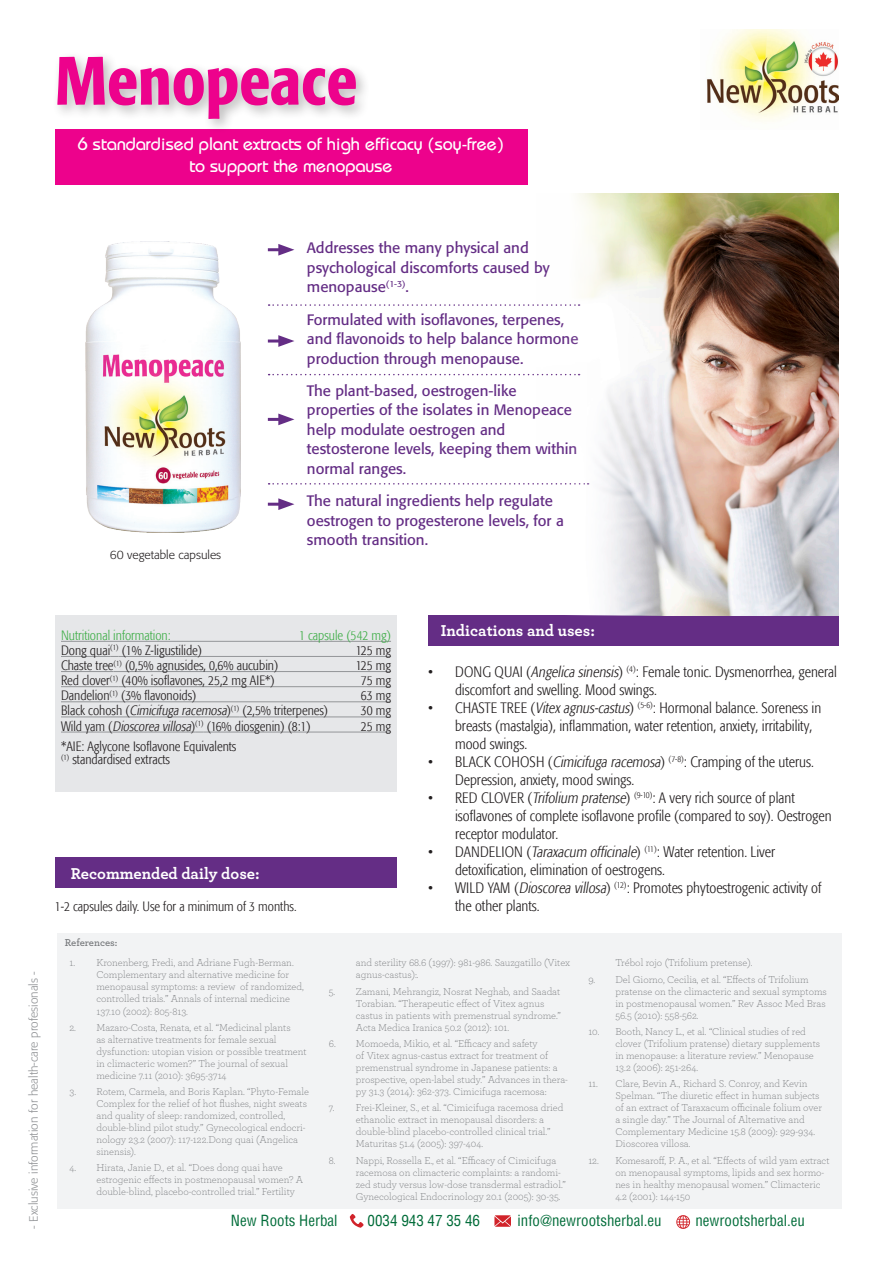
<style>
.page{position:relative;width:893px;height:1263px;background:#fff}
.page>*{position:absolute;margin:0;border:0;box-sizing:border-box;transform-origin:0 0}
.t1{font:500 condensed 67.5px "Formata";color:#ed028c}
.t2{font:18px "Bauhaus";color:#fff}
.Título_párrafo{font:700 16.5px "Archer";color:#fff}
.t3{font:300 condensed 15px/18px "Formata";color:#231f20}
.t4{font:15px/19.5px "Formata";color:#642d85}
.t5{font:condensed 15px "Helvetica";color:#006c39}
.t6{font:300 condensed 13.5px "Formata";color:#231f20}
.t7{font:300 condensed 13.5px "Formata";color:#40ae49}
.t8{font:300 12px "Formata";color:#919396}
.t9{font:300 12px "Formata";color:#231f20}
.t10{font:300 10.5px/12px "Archer";color:#76787b}
.t11{font:600 10.5px "Archer";letter-spacing:-.01em;color:#76787b}
.s1{font-style:italic}
</style>
<div class="page">
<div style="left:55px;top:129px;width:472px;height:56px;background:#ed028c"></div>
<div style="left:57px;top:933px;width:785px;height:276px;background:#f2f3f4"></div>
<img style="left:85px;top:242px;width:156px;height:291px">
<div style="left:55px;top:615px;width:341px;height:177px;background:#e6e7e9"></div>
<div style="left:52px;top:51px;width:319px;height:83px;background:#231f20;opacity:.3"></div>
<img style="left:706px;top:30px;width:132px;height:92px">
<svg style="left:269px;top:304px;width:265px;height:2px"></svg>
<svg style="left:269px;top:483px;width:265px;height:2px"></svg>
<hr style="left:268px;top:248px;width:16px;height:3px;background:#642d85">
<svg style="left:278px;top:244px;width:16px;height:12px"></svg>
<hr style="left:268px;top:339px;width:16px;height:3px;background:#642d85">
<svg style="left:278px;top:335px;width:16px;height:12px"></svg>
<hr style="left:268px;top:503px;width:16px;height:3px;background:#642d85">
<svg style="left:278px;top:498px;width:16px;height:12px"></svg>
<div style="left:55px;top:857px;width:341px;height:31px;background:#642d85"></div>
<div style="left:428px;top:615px;width:411px;height:31px;background:#642d85"></div>
<hr style="left:268px;top:418px;width:16px;height:3px;background:#642d85">
<svg style="left:278px;top:413px;width:16px;height:12px"></svg>
<svg style="left:269px;top:374px;width:265px;height:1px"></svg>
<img style="left:537px;top:194px;width:302px;height:421px">
<svg style="left:350px;top:1214px;width:14px;height:14px"></svg>
<svg style="left:676px;top:1215px;width:14px;height:14px"></svg>
<svg style="left:494px;top:1215px;width:17px;height:12px"></svg>
<hr style="left:61px;top:641px;width:330px;height:1px;background:#939598">
<hr style="left:61px;top:656px;width:49px;height:1px;background:#939598">
<hr style="left:119px;top:656px;width:272px;height:1px;background:#939598">
<hr style="left:61px;top:671px;width:53px;height:1px;background:#939598">
<hr style="left:122px;top:671px;width:269px;height:1px;background:#939598">
<hr style="left:61px;top:686px;width:49px;height:1px;background:#939598">
<hr style="left:118px;top:686px;width:273px;height:1px;background:#939598">
<hr style="left:61px;top:701px;width:49px;height:1px;background:#939598">
<hr style="left:118px;top:701px;width:273px;height:1px;background:#939598">
<hr style="left:61px;top:717px;width:170px;height:1px;background:#939598">
<hr style="left:239px;top:717px;width:152px;height:1px;background:#939598">
<hr style="left:61px;top:732px;width:134px;height:1px;background:#939598">
<hr style="left:204px;top:732px;width:187px;height:1px;background:#939598">
<p class="t1" style="left:55px;top:40px;width:304px">Menopeace</p>
<p class="t2" style="left:78px;top:133px;width:428px">6 standardised plant extracts of high efficacy (soy-free)</p>
<p class="t2" style="left:189px;top:154px;width:205px">to support the menopause</p>
<p class="t9" style="left:110px;top:547px;width:113px">60 vegetable capsules</p>
<p class="t4" style="left:307px;top:238px;width:244px">Addresses the many physical and psychological discomforts caused by menopause<sup>(1-3)</sup>.</p>
<p class="t4" style="left:307px;top:309px;width:273px">Formulated with isoflavones, terpenes, and flavonoids to help balance hormone production through menopause.</p>
<p class="t4" style="left:307px;top:381px;width:272px">The plant-based, oestrogen-like properties of the isolates in Menopeace help modulate oestrogen and testosterone levels, keeping them within normal ranges.</p>
<p class="t4" style="left:307px;top:491px;width:258px">The natural ingredients help regulate oestrogen to progesterone levels, for a smooth transition.</p>
<p class="t8" style="left:27px;top:1228px;width:259px;rotate:-90deg">- Exclusive information for health-care profesionals -</p>
<p class="t7" style="left:61px;top:627px;width:111px">Nutritional information:</p>
<p class="t7" style="left:299px;top:627px;width:93px">1 capsule (542 mg)</p>
<p class="t6" style="left:61px;top:642px;width:143px">Dong quai<sup>(1)</sup> (1% Z-ligustilide)</p>
<p class="t6" style="left:356px;top:642px;width:37px">125 mg</p>
<p class="t6" style="left:61px;top:657px;width:219px">Chaste tree<sup>(1)</sup> (0,5% agnusides, 0,6% aucubin)</p>
<p class="t6" style="left:356px;top:657px;width:37px">125 mg</p>
<p class="t6" style="left:61px;top:673px;width:215px">Red clover<sup>(1)</sup> (40% isoflavones, 25,2 mg AIE*)</p>
<p class="t6" style="left:361px;top:673px;width:32px">75 mg</p>
<p class="t6" style="left:61px;top:688px;width:137px">Dandelion<sup>(1)</sup> (3% flavonoids)</p>
<p class="t6" style="left:361px;top:688px;width:32px">63 mg</p>
<p class="t6" style="left:61px;top:703px;width:269px">Black cohosh (<span class="s1">Cimicifuga racemosa</span>)<sup>(1)</sup> (2,5% triterpenes)</p>
<p class="t6" style="left:361px;top:703px;width:32px">30 mg</p>
<p class="t6" style="left:61px;top:718px;width:251px">Wild yam (<span class="s1">Dioscorea villosa</span>)<sup>(1)</sup> (16% diosgenin) (8:1)</p>
<p class="t6" style="left:361px;top:718px;width:32px">25 mg</p>
<p class="t6" style="left:61px;top:738px;width:177px">*AIE: Aglycone Isoflavone Equivalents</p>
<p class="t6" style="left:61px;top:752px;width:111px"><sup>(1)</sup> standardised extracts</p>
<p class="Título_párrafo" style="left:71px;top:860px;width:190px">Recommended daily dose:</p>
<p class="t6" style="left:55px;top:898px;width:243px">1-2 capsules daily. Use for a minimum of 3 months.</p>
<p class="t11" style="left:65px;top:935px;width:54px">References:</p>
<p class="Título_párrafo" style="left:441px;top:617px;width:156px">Indications and uses:</p>
<p class="t3" style="left:455px;top:662px;width:383px;text-indent:-27px">• DONG QUAI (<span class="s1">Angelica sinensis</span>) <sup>(4)</sup>: Female tonic. Dysmenorrhea, general discomfort and swelling. Mood swings.</p>
<p class="t3" style="left:455px;top:698px;width:368px;text-indent:-27px">• CHASTE TREE (<span class="s1">Vitexagnus-castus</span>) <sup>(5-6)</sup>: Hormonal balance. Soreness in breasts (mastalgia), inflammation, water retention, anxiety, irritability, mood swings.</p>
<p class="t3" style="left:455px;top:752px;width:360px;text-indent:-27px">• BLACK COHOSH (<span class="s1">Cimicifuga racemosa</span>) <sup>(7-8)</sup>: Cramping of the uterus.<br>Depression, anxiety, mood swings.</p>
<p class="t3" style="left:455px;top:788px;width:378px;text-indent:-27px">• RED CLOVER (<span class="s1">Trifolium pratense</span>) <sup>(9-10)</sup>: A very rich source of plant isoflavones of complete isoflavone profile (compared to soy). Oestrogen receptor modulator.</p>
<p class="t3" style="left:455px;top:842px;width:322px;text-indent:-27px">• DANDELION (<span class="s1">Taraxacum officinale</span>) <sup>(11)</sup>: Water retention. Liver detoxification, elimination of oestrogens.</p>
<p class="t3" style="left:455px;top:878px;width:368px;text-indent:-27px">• WILD YAM (<span class="s1">Dioscorea villosa</span>) <sup>(12)</sup>: Promotes phytoestrogenic activity of the other plants.</p>
<p class="t10" style="left:96px;top:956px;width:209px;text-indent:-27px">1. Kronenberg, Fredi, and Adriane Fugh-Berman.<br>Complementary and alternative medicine for menopausal symptoms: a review of randomized, controlled trials.” Annals of internal medicine 137.10 (2002): 805-813.</p>
<p class="t10" style="left:96px;top:1021px;width:212px;text-indent:-27px">2. Mazaro-Costa, Renata, et al. “Medicinal plants<br>as alternative treatments for female sexual dysfunction: utopian vision or possible treatment in climacteric women?” The journal of sexual medicine 7.11 (2010): 3695-3714</p>
<p class="t10" style="left:96px;top:1085px;width:214px;text-indent:-27px">3. Rotem, Carmela, and Boris Kaplan. “Phyto-Female Complex for the relief of hot flushes, night sweats and quality of sleep: randomized, controlled, double-blind pilot study.” Gynecological endocri&shy;nology 23.2 (2007): 117-122.Dong quai (Angelica sinensis).</p>
<p class="t10" style="left:96px;top:1161px;width:208px;text-indent:-27px">4. Hirata, Janie D., et al. “Does dong quai have estrogenic effects in postmenopausal women? A double-blind, placebo-controlled trial.” Fertility</p>
<p class="t10" style="left:356px;top:956px;width:216px">and sterility 68.6 (1997): 981-986. Sauzgatillo (Vitex agnus-castus):.</p>
<p class="t10" style="left:356px;top:985px;width:207px;text-indent:-27px">5. Zamani, Mehrangiz, Nosrat Neghab, and Saadat Torabian. “Therapeutic effect of Vitex agnus castus in patients with premenstrual syndrome.” Acta Medica Iranica 50.2 (2012): 101.</p>
<p class="t10" style="left:356px;top:1037px;width:214px;text-indent:-27px">6. Momoeda, Mikio, et al. “Efficacy and safety<br>of Vitex agnus-castus extract for treatment of premenstrual syndrome in Japanese patients: a prospective, open-label study.” Advances in thera&shy;py 31.3 (2014): 362-373. Cimicifuga racemosa:</p>
<p class="t10" style="left:356px;top:1101px;width:209px;text-indent:-27px">7. Frei-Kleiner, S., et al. “Cimicifuga racemosa dried ethanolic extract in menopausal disorders: a double-blind placebo-controlled clinical trial.” Maturitas 51.4 (2005): 397-404.</p>
<p class="t10" style="left:356px;top:1153px;width:212px;text-indent:-27px">8. Nappi, Rossella E., et al. “Efficacy of Cimicifuga racemosa on climacteric complaints: a randomi&shy;zed study versus low-dose transdermal estradiol.” Gynecological Endocrinology 20.1 (2005): 30-35.</p>
<p class="t10" style="left:615px;top:956px;width:139px">Trébol rojo (Trifolium pretense).</p>
<p class="t10" style="left:615px;top:973px;width:213px;text-indent:-27px">9. Del Giorno, Cecilia, et al. “Effects of Trifolium pratense on the climacteric and sexual symptoms in postmenopausal women.” Rev Assoc Med Bras 56.5 (2010): 558-562.</p>
<p class="t10" style="left:615px;top:1025px;width:206px;text-indent:-27px">10. Booth, Nancy L., et al. “Clinical studies of red clover (Trifolium pratense) dietary supplements in menopause: a literature review.” Menopause 13.2 (2006): 251-264.</p>
<p class="t10" style="left:615px;top:1077px;width:208px;text-indent:-27px">11. Clare, Bevin A., Richard S. Conroy, and Kevin Spelman. “The diuretic effect in human subjects of an extract of Taraxacum officinale folium over a single day.” The Journal of Alternative and Complementary Medicine 15.8 (2009): 929-934.<br>Dioscorea villosa.</p>
<p class="t10" style="left:615px;top:1153px;width:216px;text-indent:-27px">12. Komesaroff, P. A., et al. “Effects of wild yam extract on menopausal symptoms, lipids and sex hormo&shy;nes in healthy menopausal women.” Climacteric 4.2 (2001): 144-150</p>
<p class="t5" style="left:231px;top:1211px;width:108px">New Roots Herbal</p>
<p class="t5" style="left:368px;top:1211px;width:114px">0034 943 47 35 46</p>
<p class="t5" style="left:518px;top:1211px;width:146px">info@newrootsherbal.eu</p>
<p class="t5" style="left:695px;top:1211px;width:111px">newrootsherbal.eu</p>
</div>
